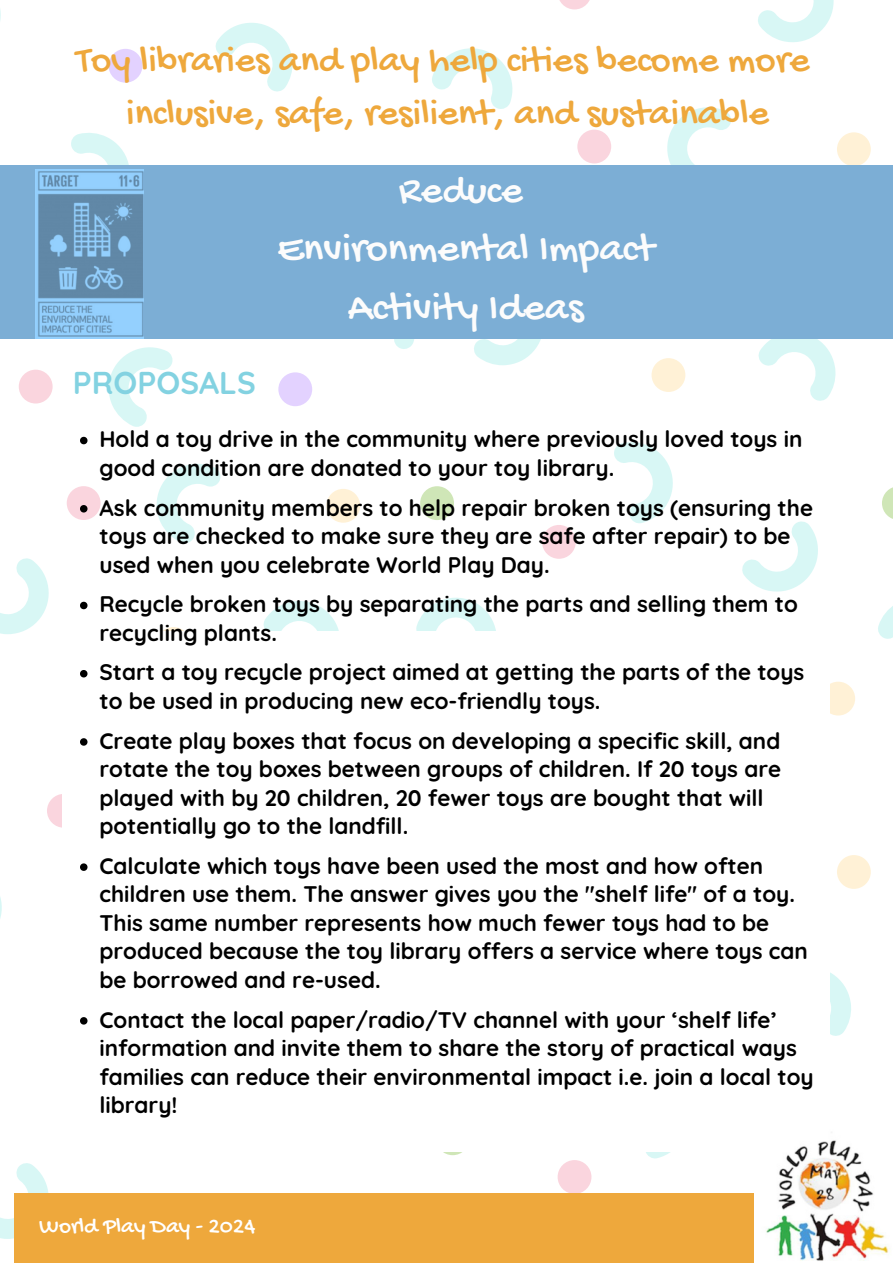
<style>
.page{position:relative;width:893px;height:1264px;background:#fff}
.page>*{position:absolute;margin:0;border:0;box-sizing:border-box;transform-origin:0 0}
.t1{font:42px "Gochi Hand";color:#fcfcfc}
.t2{font:39px "Gochi Hand";color:#eea83c}
.t3{font:700 31.5px "Quicksand";color:#83d2e1}
.t4{font:23.1px "Gochi Hand";color:#fff}
.t5{font:700 22.5px/28.5px "Quicksand";color:#000}
</style>
<div class="page">
<div style="left:47px;top:793px;width:34px;height:34px;background:#fad5de;border-radius:50%"></div>
<div style="left:67px;top:486px;width:34px;height:34px;background:#fad5de;border-radius:50%"></div>
<div style="left:156px;top:627px;width:34px;height:34px;background:#fff1d6;border-radius:50%"></div>
<div style="left:326px;top:489px;width:34px;height:33px;background:#fff1d6;border-radius:50%"></div>
<svg style="left:0;top:558px;width:49px;height:76px"></svg>
<svg style="left:263px;top:601px;width:76px;height:30px"></svg>
<svg style="left:0;top:897px;width:2px;height:22px"></svg>
<svg style="left:156px;top:464px;width:65px;height:80px"></svg>
<div style="left:542px;top:525px;width:33px;height:34px;background:#fad5de;border-radius:50%"></div>
<svg style="left:882px;top:488px;width:10px;height:31px"></svg>
<div style="left:420px;top:486px;width:34px;height:34px;background:#cfe6b7;border-radius:50%"></div>
<div style="left:651px;top:358px;width:34px;height:34px;background:#fff1d6;border-radius:50%"></div>
<div style="left:821px;top:681px;width:34px;height:34px;background:#fff1d6;border-radius:50%"></div>
<svg style="left:474px;top:339px;width:67px;height:26px"></svg>
<svg style="left:742px;top:521px;width:76px;height:71px"></svg>
<svg style="left:758px;top:339px;width:77px;height:62px"></svg>
<svg style="left:614px;top:442px;width:59px;height:82px"></svg>
<svg style="left:878px;top:607px;width:14px;height:32px"></svg>
<svg style="left:416px;top:597px;width:80px;height:34px"></svg>
<div style="left:557px;top:1160px;width:34px;height:33px;background:#fad5de;border-radius:50%"></div>
<svg style="left:436px;top:1121px;width:33px;height:34px"></svg>
<div style="left:836px;top:855px;width:34px;height:33px;background:#fff1d6;border-radius:50%"></div>
<svg style="left:830px;top:972px;width:21px;height:64px"></svg>
<svg style="left:646px;top:1152px;width:24px;height:7px"></svg>
<svg style="left:0;top:1163px;width:49px;height:75px"></svg>
<div style="left:19px;top:369px;width:34px;height:34px;background:#fad5de;border-radius:50%"></div>
<div style="left:109px;top:49px;width:33px;height:34px;background:#e3d2ff;border-radius:50%"></div>
<div style="left:278px;top:372px;width:34px;height:34px;background:#e3d2ff;border-radius:50%"></div>
<svg style="left:0;top:9px;width:1px;height:12px"></svg>
<svg style="left:215px;top:23px;width:78px;height:69px"></svg>
<svg style="left:71px;top:133px;width:58px;height:32px"></svg>
<svg style="left:394px;top:339px;width:20px;height:10px"></svg>
<svg style="left:108px;top:347px;width:65px;height:79px"></svg>
<svg style="left:559px;top:0;width:31px;height:9px"></svg>
<div style="left:577px;top:130px;width:34px;height:33px;background:#fad5de;border-radius:50%"></div>
<div style="left:836px;top:132px;width:34px;height:34px;background:#fff1d6;border-radius:50%"></div>
<svg style="left:758px;top:0;width:76px;height:42px"></svg>
<svg style="left:667px;top:107px;width:64px;height:58px"></svg>
<svg style="left:432px;top:48px;width:81px;height:61px"></svg>
<div style="left:26px;top:165px;width:395px;height:174px;background:#7caed5"></div>
<div style="left:421px;top:165px;width:30px;height:174px;background:#7caed5"></div>
<div style="left:0;top:165px;width:26px;height:174px;background:#7caed5"></div>
<div style="left:709px;top:1193px;width:45px;height:69px;background:#eea83c"></div>
<div style="left:60px;top:1193px;width:649px;height:69px;background:#eea83c"></div>
<div style="left:14px;top:1193px;width:46px;height:69px;background:#eea83c"></div>
<div style="left:106px;top:631px;width:673px;height:520px;background:#fff"></div>
<div style="left:779px;top:631px;width:50px;height:520px;background:#fff"></div>
<div style="left:62px;top:631px;width:44px;height:520px;background:#fff"></div>
<img style="left:766px;top:1140px;width:124px;height:121px">
<svg style="left:80px;top:437px;width:7px;height:7px"></svg>
<svg style="left:80px;top:505px;width:7px;height:7px"></svg>
<svg style="left:80px;top:601px;width:7px;height:8px"></svg>
<svg style="left:80px;top:670px;width:7px;height:7px"></svg>
<svg style="left:80px;top:738px;width:7px;height:7px"></svg>
<svg style="left:80px;top:863px;width:7px;height:7px"></svg>
<svg style="left:80px;top:1017px;width:7px;height:7px"></svg>
<div style="left:468px;top:165px;width:395px;height:174px;background:#7caed5"></div>
<div style="left:863px;top:165px;width:29px;height:174px;background:#7caed5"></div>
<div style="left:442px;top:165px;width:26px;height:174px;background:#7caed5"></div>
<img style="left:35px;top:169px;width:108px;height:170px">
<p class="t2" style="left:76px;top:39px;width:735px">Toy libraries and play help cities become more</p>
<p class="t2" style="left:126px;top:93px;width:644px">inclusive, safe, resilient, and sustainable</p>
<p class="t3" style="left:73px;top:363px;width:184px">PROPOSALS</p>
<p class="t1" style="left:399px;top:168px;width:125px">Reduce</p>
<p class="t1" style="left:277px;top:227px;width:378px">Environmental Impact</p>
<p class="t1" style="left:348px;top:285px;width:237px">Activity Ideas</p>
<p class="t5" style="left:99px;top:424px;width:704px">Hold a toy drive in the community where previously loved toys in good condition are donated to your toy library.</p>
<p class="t5" style="left:99px;top:493px;width:715px">Ask community members to help repair broken toys (ensuring the toys are checked to make sure they are safe after repair) to be used when you celebrate World Play Day.</p>
<p class="t5" style="left:99px;top:589px;width:700px">Recycle broken toys by separating the parts and selling them to recycling plants.</p>
<p class="t5" style="left:99px;top:657px;width:706px">Start a toy recycle project aimed at getting the parts of the toys to be used in producing new eco-friendly toys.</p>
<p class="t5" style="left:99px;top:726px;width:683px">Create play boxes that focus on developing a specific skill, and rotate the toy boxes between groups of children. If 20 toys are played with by 20 children, 20 fewer toys are bought that will potentially go to the landfill.</p>
<p class="t5" style="left:99px;top:851px;width:710px">Calculate which toys have been used the most and how often children use them. The answer gives you the "shelf life" of a toy.<br>This same number represents how much fewer toys had to be produced because the toy library offers a service where toys can be borrowed and re-used.</p>
<p class="t5" style="left:99px;top:1004px;width:715px">Contact the local paper/radio/TV channel with your ‘shelf life’ information and invite them to share the story of practical ways families can reduce their environmental impact i.e. join a local toy library!</p>
<p class="t4" style="left:39px;top:1213px;width:217px">World Play Day - 2024</p>
</div>
